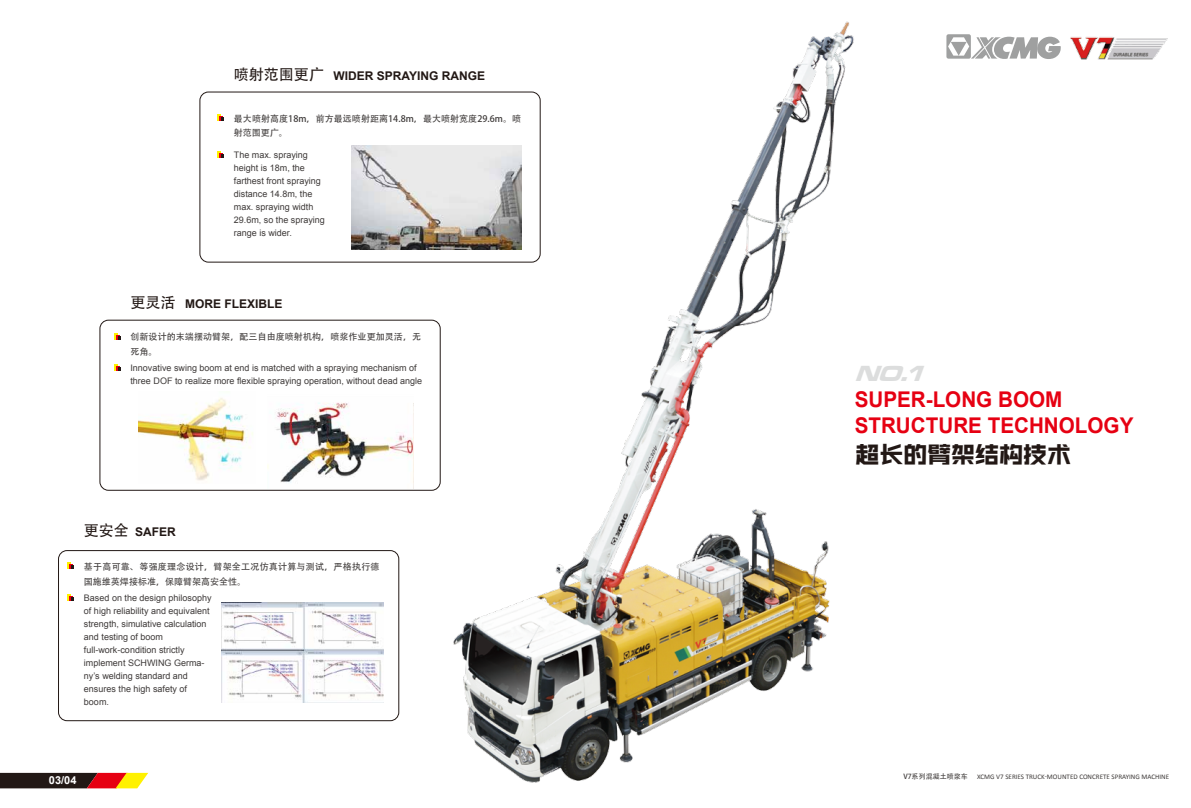
<style>
.page{position:relative;width:1191px;height:808px;background:#fff}
.page>*{position:absolute;margin:0;border:0;box-sizing:border-box;transform-origin:0 0}
.t1{font:24px "Bigruixian Black GBV1.0";color:#221815}
.t2{font:italic 22.6px "Microgramma D Bold Exte";color:#dcdddd}
.t3{font:700 21.7px/26px "Arial";color:#e60012;scale:.95 1}
.t4{font:15px "FZLTCHJW GB1 0 G Bpc EUC H";color:#221815}
.t5{font:700 12px "Arial";color:#221815}
.t6{font:700 11px "Arial";color:#fff}
.t7{font:9px/13px "Arial";color:#3e3a39}
.t8{font:9px/14.8px "FZLTHJW GB1 0 G Bpc EUC H";letter-spacing:.01em;color:#3e3a39}
.t9{font:7px "Calibri";color:#3e3a39}
.t10{font:7px "FZLTHJW GB1 0 G Bpc EUC H";color:#3e3a39}
</style>
<div class="page">
<img style="left:395px;top:21px;width:459px;height:762px">
<img style="left:267px;top:395px;width:146px;height:93px">
<svg style="left:0;top:773px;width:148px;height:15px;background:#703b19"></svg>
<svg style="left:67px;top:562px;width:7px;height:7px"></svg>
<svg style="left:67px;top:594px;width:7px;height:6px"></svg>
<svg style="left:114px;top:333px;width:7px;height:7px"></svg>
<svg style="left:114px;top:364px;width:7px;height:7px"></svg>
<img style="left:222px;top:602px;width:162px;height:100px">
<div style="left:58px;top:550px;width:341px;height:171px;border:1px solid #221815;border-radius:9px"></div>
<div style="left:100px;top:320px;width:340px;height:170px;border:1px solid #221815;border-radius:9px"></div>
<img style="left:138px;top:398px;width:115px;height:83px">
<svg style="left:946px;top:34px;width:115px;height:25px"></svg>
<img style="left:1070px;top:37px;width:97px;height:23px">
<svg style="left:217px;top:114px;width:7px;height:7px"></svg>
<svg style="left:217px;top:151px;width:7px;height:6px"></svg>
<img style="left:352px;top:146px;width:170px;height:103px">
<div style="left:200px;top:92px;width:340px;height:170px;border:1px solid #221815;border-radius:9px"></div>
<h3 class="t4" style="left:234px;top:66px;width:91px">喷射范围更广</h3>
<h3 class="t5" style="left:333px;top:68px;width:153px">WIDER SPRAYING RANGE</h3>
<p class="t8" style="left:234px;top:111px;width:289px">最大喷射高度18m，前方最远喷射距离14.8m，最大喷射宽度29.6m。喷射范围更广。</p>
<p class="t7" style="left:234px;top:148px;width:93px">The max. spraying height is 18m, the farthest front spraying distance 14.8m, the max. spraying width<br>29.6m, so the spraying range is wider.</p>
<h3 class="t4" style="left:130px;top:294px;width:46px">更灵活</h3>
<h3 class="t5" style="left:185px;top:295px;width:99px">MORE FLEXIBLE</h3>
<p class="t8" style="left:130px;top:330px;width:292px">创新设计的末端摆动臂架，配三自由度喷射机构，喷浆作业更加灵活，无死角。</p>
<p class="t7" style="left:130px;top:361px;width:293px">Innovative swing boom at end is matched with a spraying mechanism of three DOF to realize more flexible spraying operation, without dead angle</p>
<h3 class="t4" style="left:84px;top:521px;width:46px">更安全</h3>
<h3 class="t5" style="left:135px;top:523px;width:42px">SAFER</h3>
<p class="t8" style="left:84px;top:559px;width:297px">基于高可靠、等强度理念设计，臂架全工况仿真计算与测试，严格执行德国施维英焊接标准，保障臂架高安全性。</p>
<p class="t7" style="left:84px;top:591px;width:129px">Based on the design philosophy of high reliability and equivalent strength, simulative calculation and testing of boom full-work-condition strictly implement SCHWING Germa&shy;ny’s welding standard and ensures the high safety of boom.</p>
<p class="t6" style="left:49px;top:772px;width:29px">03/04</p>
<h2 class="t2" style="left:854px;top:358px;width:82px">NO.1</h2>
<h3 class="t3" style="left:854px;top:387px;width:295px">SUPER-LONG BOOM<br>STRUCTURE TECHNOLOGY</h3>
<h1 class="t1" style="left:855px;top:442px;width:217px">超长的臂架结构技术</h1>
<p class="t10" style="left:903px;top:773px;width:66px">V7系列混凝土喷浆车</p>
<p class="t9" style="left:977px;top:773px;width:193px">XCMG V7 SERIES TRUCK-MOUNTED CONCRETE SPRAYING MACHINE</p>
</div>
